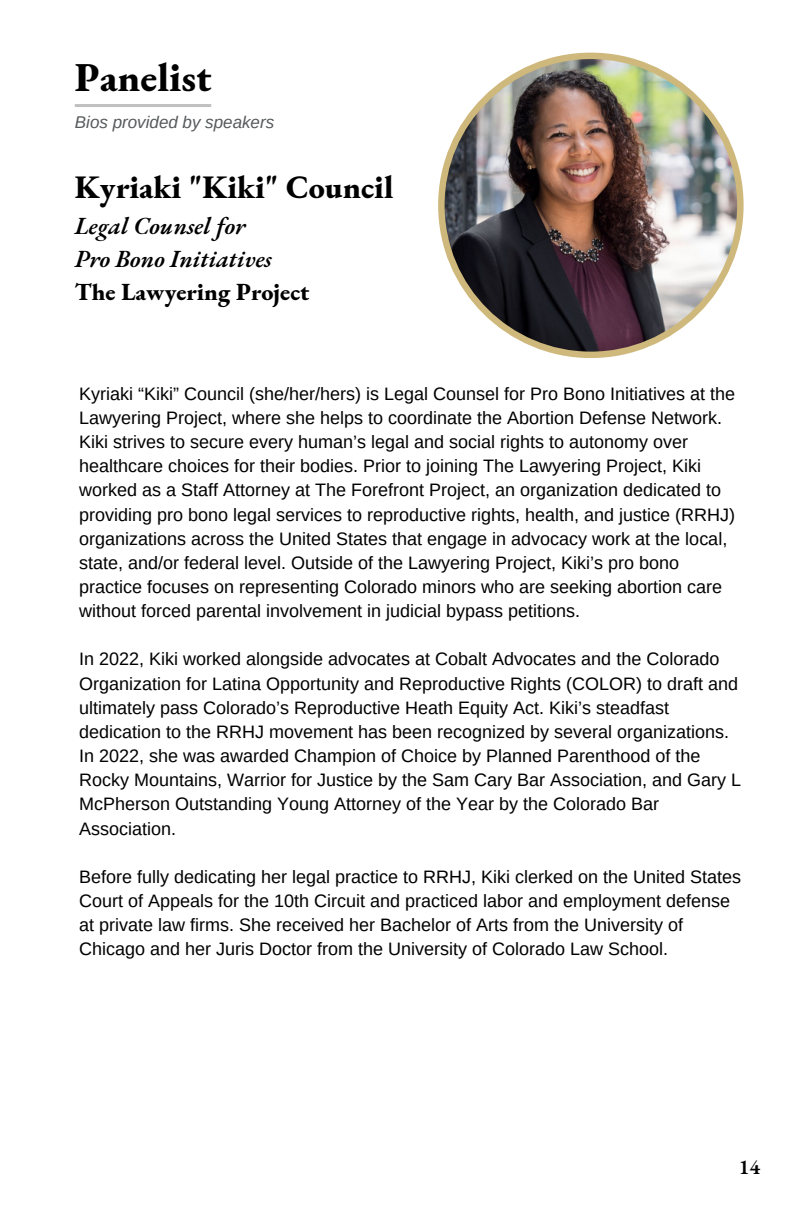
<style>
.page{position:relative;width:792px;height:1224px;background:#fff}
.page>*{position:absolute;margin:0;border:0;box-sizing:border-box;transform-origin:0 0}
.t1{font:800 40px "EB Garamond";color:#000}
.t2{font:800 32px "EB Garamond";color:#000}
.t3{font:italic 600 24px "EB Garamond";color:#000}
.t4{font:800 24px "EB Garamond";color:#000}
.t5{font:600 20.8px "EB Garamond";color:#000}
.t6{font:18px/24.2px "Arimo";color:#000}
.t7{font:italic 17px "Arimo";color:#565a5c}
</style>
<div class="page">
<div style="left:438px;top:53px;width:306px;height:305px;background:#cfb87c;border-radius:50%"></div>
<img style="left:445px;top:59px;width:292px;height:293px;border-radius:50%">
<hr style="left:75px;top:104px;width:136px;height:3px;background:#a2a4a3">
<p class="t1" style="left:75px;top:50px;width:138px">Panelist</p>
<p class="t7" style="left:75px;top:112px;width:201px">Bios provided by speakers</p>
<p class="t2" style="left:75px;top:166px;width:320px">Kyriaki "Kiki" Council</p>
<p class="t3" style="left:75px;top:210px;width:172px">Legal Counsel for</p>
<p class="t3" style="left:75px;top:243px;width:198px">Pro Bono Initiatives</p>
<p class="t4" style="left:75px;top:276px;width:236px">The Lawyering Project</p>
<p class="t6" style="left:79px;top:381px;width:658px">Kyriaki “Kiki” Council (she/her/hers) is Legal Counsel for Pro Bono Initiatives at the Lawyering Project, where she helps to coordinate the Abortion Defense Network.<br>Kiki strives to secure every human’s legal and social rights to autonomy over healthcare choices for their bodies. Prior to joining The Lawyering Project, Kiki worked as a Staff Attorney at The Forefront Project, an organization dedicated to providing pro bono legal services to reproductive rights, health, and justice (RRHJ) organizations across the United States that engage in advocacy work at the local, state, and/or federal level. Outside of the Lawyering Project, Kiki’s pro bono practice focuses on representing Colorado minors who are seeking abortion care without forced parental involvement in judicial bypass petitions.</p>
<p class="t6" style="left:79px;top:647px;width:663px">In 2022, Kiki worked alongside advocates at Cobalt Advocates and the Colorado Organization for Latina Opportunity and Reproductive Rights (COLOR) to draft and ultimately pass Colorado’s Reproductive Heath Equity Act. Kiki’s steadfast dedication to the RRHJ movement has been recognized by several organizations.<br>In 2022, she was awarded Champion of Choice by Planned Parenthood of the Rocky Mountains, Warrior for Justice by the Sam Cary Bar Association, and Gary L McPherson Outstanding Young Attorney of the Year by the Colorado Bar Association.</p>
<p class="t6" style="left:79px;top:864px;width:664px">Before fully dedicating her legal practice to RRHJ, Kiki clerked on the United States Court of Appeals for the 10th Circuit and practiced labor and employment defense at private law firms. She received her Bachelor of Arts from the University of Chicago and her Juris Doctor from the University of Colorado Law School.</p>
<p class="t5" style="left:739px;top:1153px;width:23px">14</p>
</div>
